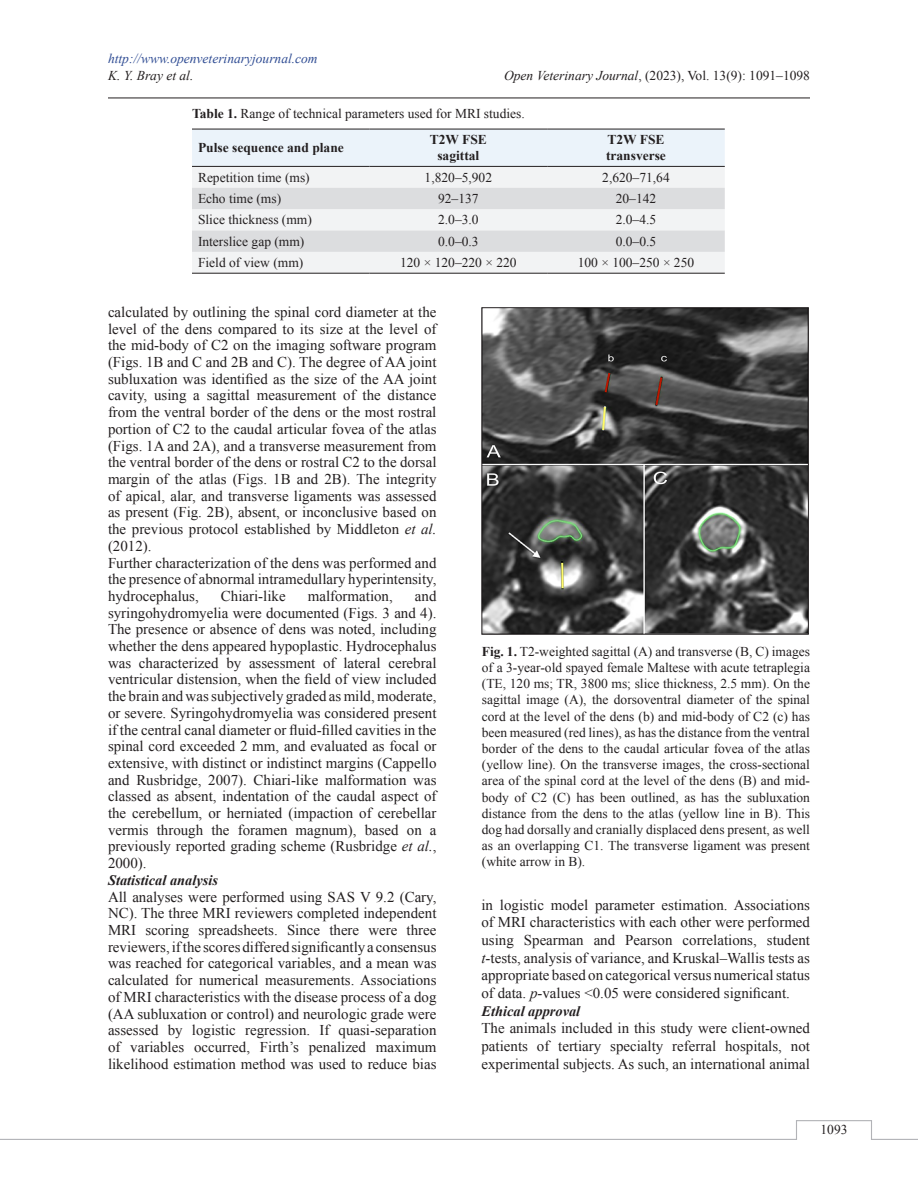
<style>
.page{position:relative;width:918px;height:1188px;background:#fff}
.page>*{position:absolute;margin:0;border:0;box-sizing:border-box;transform-origin:0 0}
.Para{font:15px/16.6px "Times New Roman";color:#231f20;text-align:justify}
.B_Head{font:italic 700 14.4px "Times New Roman";color:#231f20}
.Fig_Caption{font:13.5px/16.2px "Times New Roman";color:#231f20;text-align:justify}
.Table_Text{font:13.5px "Times New Roman";color:#231f20}
.Table_Caption{font:13.5px "Times New Roman";color:#231f20}
.Table_Text-2{font:700 13.5px/16.2px "Times New Roman";color:#231f20;text-align:center}
.t1{font:italic 13.5px "Times New Roman";color:#304d94}
.t2{font:italic 13.5px "Times New Roman";color:#231f20}
.s1{font-style:italic}
.s2{font-weight:700}
</style>
<div class="page">
<hr style="left:108px;top:98px;width:702px;height:1px;background:#231f20">
<svg style="left:0;top:1120px;width:918px;height:20px"></svg>
<div style="left:192px;top:130px;width:533px;height:36px;background:#ebf3fa"></div>
<div style="left:192px;top:167px;width:533px;height:106px;background:#f2f3f4"></div>
<svg style="left:192px;top:188px;width:533px;height:64px"></svg>
<hr style="left:192px;top:129px;width:178px;height:1px;background:#231f20">
<hr style="left:370px;top:129px;width:177px;height:1px;background:#231f20">
<hr style="left:547px;top:129px;width:178px;height:1px;background:#231f20">
<hr style="left:192px;top:166px;width:178px;height:1px;background:#231f20">
<hr style="left:370px;top:166px;width:177px;height:1px;background:#231f20">
<hr style="left:547px;top:166px;width:178px;height:1px;background:#231f20">
<hr style="left:192px;top:273px;width:178px;height:1px;background:#231f20">
<hr style="left:370px;top:273px;width:177px;height:1px;background:#231f20">
<hr style="left:547px;top:273px;width:178px;height:1px;background:#231f20">
<img style="left:484px;top:309px;width:323px;height:324px">
<div style="left:482px;top:307px;width:327px;height:328px;border:1px solid #231f20"></div>
<p class="t1" style="left:108px;top:50px;width:211px">http://www.openveterinaryjournal.com</p>
<p class="t2" style="left:108px;top:66px;width:87px">K. Y. Bray et al.</p>
<p class="Fig_Caption" style="left:504px;top:67px;width:307px"><span class="s1">Open Veterinary Journal</span>, (2023), Vol. 13(9): 1091–1098</p>
<p class="Table_Caption" style="left:192px;top:105px;width:334px"><span class="s2">Table 1.</span> Range of technical parameters used for MRI studies.</p>
<p class="Table_Text-2" style="left:198px;top:139px;width:147px">Pulse sequence and plane</p>
<p class="Table_Text-2" style="left:430px;top:131px;width:59px">T2W FSE sagittal</p>
<p class="Table_Text-2" style="left:606px;top:131px;width:61px;text-align:left">T2W FSE transverse</p>
<p class="Table_Text" style="left:198px;top:168px;width:113px">Repetition time (ms)</p>
<p class="Table_Text" style="left:425px;top:168px;width:69px">1,820–5,902</p>
<p class="Table_Text" style="left:602px;top:168px;width:69px">2,620–71,64</p>
<p class="Table_Text" style="left:198px;top:190px;width:85px">Echo time (ms)</p>
<p class="Table_Text" style="left:438px;top:190px;width:42px">92–137</p>
<p class="Table_Text" style="left:616px;top:190px;width:42px">20–142</p>
<p class="Table_Text" style="left:198px;top:211px;width:115px">Slice thickness (mm)</p>
<p class="Table_Text" style="left:438px;top:211px;width:42px">2.0–3.0</p>
<p class="Table_Text" style="left:616px;top:211px;width:42px">2.0–4.5</p>
<p class="Table_Text" style="left:198px;top:232px;width:108px">Interslice gap (mm)</p>
<p class="Table_Text" style="left:438px;top:232px;width:42px">0.0–0.3</p>
<p class="Table_Text" style="left:616px;top:232px;width:42px">0.0–0.5</p>
<p class="Table_Text" style="left:198px;top:254px;width:107px">Field of view (mm)</p>
<p class="Table_Text" style="left:400px;top:254px;width:118px">120 × 120–220 × 220</p>
<p class="Table_Text" style="left:578px;top:254px;width:118px">100 × 100–250 × 250</p>
<p class="Para" style="left:108px;top:303px;width:330px">calculated by outlining the spinal cord diameter at the level of the dens compared to its size at the level of the mid-body of C2 on the imaging software program (Figs. 1B and C and 2B and C). The degree of AA joint subluxation was identified as the size of the AA joint cavity, using a sagittal measurement of the distance from the ventral border of the dens or the most rostral portion of C2 to the caudal articular fovea of the atlas (Figs. 1A and 2A), and a transverse measurement from the ventral border of the dens or rostral C2 to the dorsal margin of the atlas (Figs. 1B and 2B). The integrity of apical, alar, and transverse ligaments was assessed as present (Fig. 2B), absent, or inconclusive based on the previous protocol established by Middleton <span class="s1">et al. </span>(2012).</p>
<p class="Para" style="left:108px;top:554px;width:330px">Further characterization of the dens was performed and the presence of abnormal intramedullary hyperintensity, hydrocephalus,</p>
<p class="Para" style="left:108px;top:587px;width:330px;text-indent:307px">and syringohydromyelia were documented (Figs. 3 and 4).<br>The presence or absence of dens was noted, including whether the dens appeared hypoplastic. Hydrocephalus was characterized by assessment of lateral cerebral ventricular distension, when the field of view included the brain and was subjectively graded as mild, moderate, or severe. Syringohydromyelia was considered present if the central canal diameter or fluid-filled cavities in the spinal cord exceeded 2 mm, and evaluated as focal or extensive, with distinct or indistinct margins (Cappello and Rusbridge, 2007). Chiari-like malformation was classed as absent, indentation of the caudal aspect of the cerebellum, or herniated (impaction of cerebellar vermis through the foramen magnum), based on a previously reported grading scheme (Rusbridge <span class="s1">et al.</span>, 2000).</p>
<p class="B_Head" style="left:108px;top:870px;width:112px">Statistical analysis</p>
<p class="Para" style="left:108px;top:888px;width:330px">All analyses were performed using SAS V 9.2 (Cary, NC). The three MRI reviewers completed independent MRI scoring spreadsheets. Since there were three reviewers, if the scores differed significantly a consensus was reached for categorical variables, and a mean was calculated for numerical measurements. Associations of MRI characteristics with the disease process of a dog (AA subluxation or control) and neurologic grade were assessed by logistic regression. If quasi-separation of variables occurred, Firth’s penalized maximum likelihood estimation method was used to reduce bias</p>
<p class="Para" style="left:482px;top:896px;width:330px;line-height:17.7px">in logistic model parameter estimation. Associations of MRI characteristics with each other were performed using Spearman and Pearson correlations, student <span class="s1">t</span>-tests, analysis of variance, and Kruskal–Wallis tests as appropriate based on categorical versus numerical status of data. <span class="s1">p-</span>values &lt;0.05 were considered significant.</p>
<p class="Para" style="left:221px;top:587px;width:66px">Chiari-like</p>
<p class="Para" style="left:308px;top:587px;width:87px">malformation,</p>
<p class="Fig_Caption" style="left:482px;top:643px;width:330px"><span class="s2">Fig. 1.</span> T2-weighted sagittal (A) and transverse (B, C) images of a 3-year-old spayed female Maltese with acute tetraplegia (TE, 120 ms; TR, 3800 ms; slice thickness, 2.5 mm). On the sagittal image (A), the dorsoventral diameter of the spinal cord at the level of the dens (b) and mid-body of C2 (c) has been measured (red lines), as has the distance from the ventral border of the dens to the caudal articular fovea of the atlas (yellow line). On the transverse images, the cross-sectional area of the spinal cord at the level of the dens (B) and mid&shy;body of C2 (C) has been outlined, as has the subluxation distance from the dens to the atlas (yellow line in B). This dog had dorsally and cranially displaced dens present, as well as an overlapping C1. The transverse ligament was present (white arrow in B).</p>
<p class="B_Head" style="left:482px;top:1001px;width:100px">Ethical approval</p>
<p class="Para" style="left:482px;top:1019px;width:330px;line-height:17.7px">The animals included in this study were client-owned patients of tertiary specialty referral hospitals, not experimental subjects. As such, an international animal</p>
<p class="Fig_Caption" style="left:820px;top:1121px;width:28px">1093</p>
</div>
